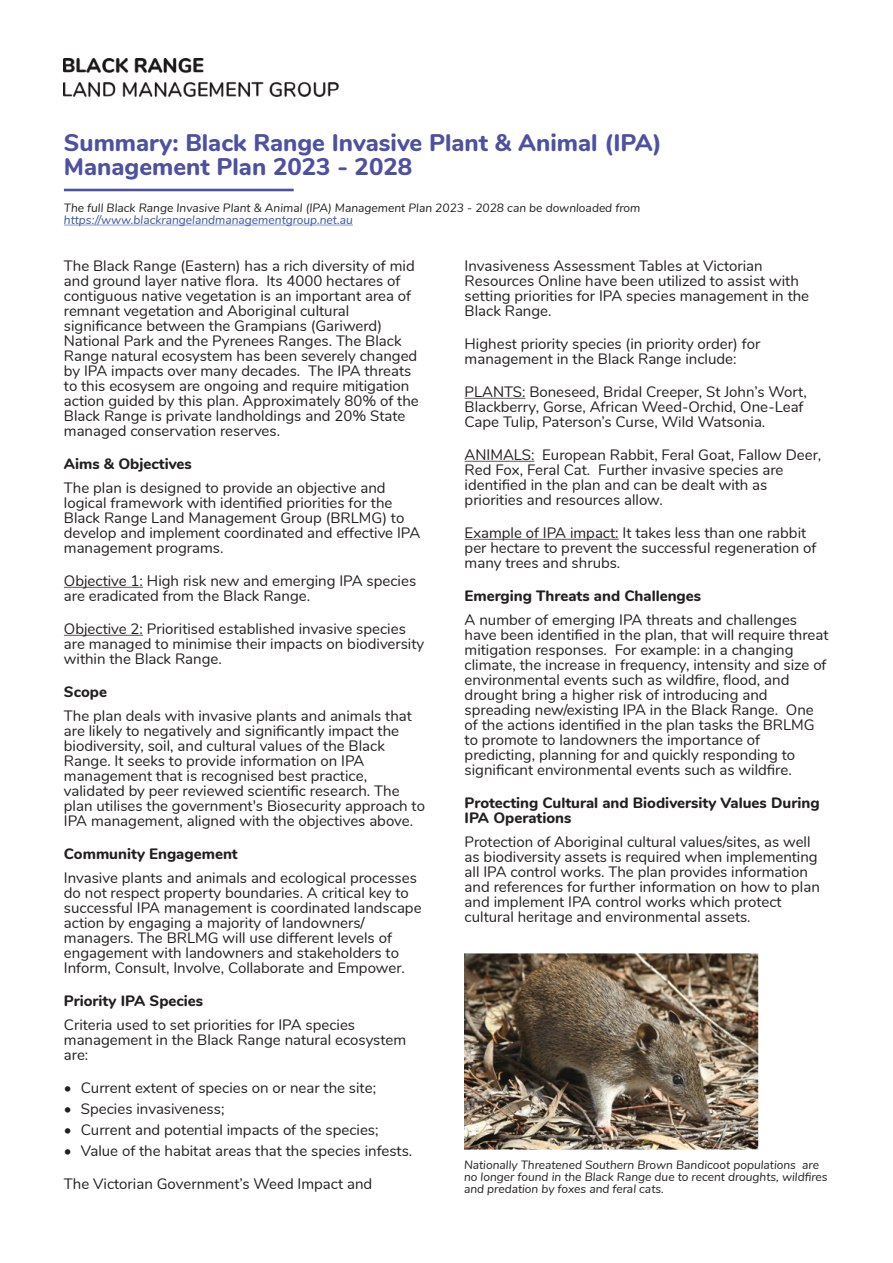
<style>
.page{position:relative;width:893px;height:1263px;background:#fff}
.page>*{position:absolute;margin:0;border:0;box-sizing:border-box;transform-origin:0 0}
.t1{font:800 24px/24px "Nunito";color:#4e50a2}
.t2{font:15px/15px "Nunito";color:#231f20}
.t3{font:800 15px/15px "Nunito";color:#231f20}
.t4{font:italic 12px/12px "Nunito";color:#231f20}
.t5{font:italic 12px "Nunito";color:#3a53a4}
</style>
<div class="page">
<hr style="left:64px;top:587px;width:79px;height:1px;background:#231f20;border-radius:50%">
<hr style="left:64px;top:635px;width:79px;height:1px;background:#231f20;border-radius:50%">
<hr style="left:465px;top:398px;width:60px;height:1px;background:#231f20;border-radius:50%">
<hr style="left:465px;top:461px;width:69px;height:1px;background:#231f20;border-radius:50%">
<hr style="left:465px;top:539px;width:154px;height:1px;background:#231f20;border-radius:50%">
<img style="left:464px;top:953px;width:294px;height:196px">
<svg style="left:64px;top:225px;width:289px;height:1px"></svg>
<hr style="left:64px;top:189px;width:230px;height:2px;background:#4e50a2">
<img style="left:64px;top:58px;width:275px;height:38px">
<h1 class="t1" style="left:64px;top:132px;width:599px">Summary: Black Range Invasive Plant &amp; Animal (IPA)<br>Management Plan 2023 - 2028</h1>
<p class="t4" style="left:64px;top:202px;width:578px">The full Black Range Invasive Plant &amp; Animal (IPA) Management Plan 2023 - 2028 can be downloaded from</p>
<p class="t5" style="left:64px;top:212px;width:291px">https://www.blackrangelandmanagementgroup.net.au</p>
<p class="t2" style="left:64px;top:258px;width:356px">The Black Range (Eastern) has a rich diversity of mid and ground layer native flora. Its 4000 hectares of contiguous native vegetation is an important area of remnant vegetation and Aboriginal cultural significance between the Grampians (Gariwerd)<br>National Park and the Pyrenees Ranges. The Black Range natural ecosystem has been severely changed by IPA impacts over many decades. The IPA threats to this ecosysem are ongoing and require mitigation action guided by this plan. Approximately 80% of the Black Range is private landholdings and 20% State managed conservation reserves.</p>
<p class="t3" style="left:64px;top:456px;width:130px">Aims &amp; Objectives</p>
<p class="t2" style="left:64px;top:480px;width:358px">The plan is designed to provide an objective and logical framework with identified priorities for the Black Range Land Management Group (BRLMG) to develop and implement coordinated and effective IPA management programs.</p>
<p class="t2" style="left:64px;top:573px;width:354px">Objective 1: High risk new and emerging IPA species are eradicated from the Black Range.</p>
<p class="t2" style="left:64px;top:621px;width:362px">Objective 2: Prioritised established invasive species are managed to minimise their impacts on biodiversity within the Black Range.</p>
<p class="t3" style="left:64px;top:684px;width:45px">Scope</p>
<p class="t2" style="left:64px;top:708px;width:363px">The plan deals with invasive plants and animals that are likely to negatively and significantly impact the biodiversity, soil, and cultural values of the Black Range. It seeks to provide information on IPA management that is recognised best practice, validated by peer reviewed scientific research. The plan utilises the government's Biosecurity approach to IPA management, aligned with the objectives above.</p>
<p class="t3" style="left:64px;top:846px;width:175px">Community Engagement</p>
<p class="t2" style="left:64px;top:870px;width:359px">Invasive plants and animals and ecological processes do not respect property boundaries. A critical key to successful IPA management is coordinated landscape action by engaging a majority of landowners/ managers. The BRLMG will use different levels of engagement with landowners and stakeholders to Inform, Consult, Involve, Collaborate and Empower.</p>
<p class="t3" style="left:64px;top:993px;width:141px">Priority IPA Species</p>
<p class="t2" style="left:64px;top:1017px;width:344px">Criteria used to set priorities for IPA species management in the Black Range natural ecosystem are:</p>
<p class="t2" style="left:64px;top:1080px;width:314px">• Current extent of species on or near the site;</p>
<p class="t2" style="left:64px;top:1101px;width:162px">• Species invasiveness;</p>
<p class="t2" style="left:64px;top:1122px;width:316px">• Current and potential impacts of the species;</p>
<p class="t2" style="left:64px;top:1143px;width:350px">• Value of the habitat areas that the species infests.</p>
<p class="t2" style="left:64px;top:1176px;width:310px">The Victorian Government’s Weed Impact and</p>
<p class="t2" style="left:465px;top:258px;width:346px">Invasiveness Assessment Tables at Victorian Resources Online have been utilized to assist with setting priorities for IPA species management in the Black Range.</p>
<p class="t2" style="left:465px;top:336px;width:297px">Highest priority species (in priority order) for management in the Black Range include:</p>
<p class="t2" style="left:465px;top:384px;width:344px">PLANTS: Boneseed, Bridal Creeper, St John’s Wort,<br>Blackberry, Gorse, African Weed-Orchid, One-Leaf<br>Cape Tulip, Paterson’s Curse, Wild Watsonia.</p>
<p class="t2" style="left:465px;top:447px;width:358px">ANIMALS: European Rabbit, Feral Goat, Fallow Deer, Red Fox, Feral Cat. Further invasive species are identified in the plan and can be dealt with as priorities and resources allow.</p>
<p class="t2" style="left:465px;top:525px;width:353px">Example of IPA impact: It takes less than one rabbit per hectare to prevent the successful regeneration of many trees and shrubs.</p>
<p class="t3" style="left:465px;top:588px;width:238px">Emerging Threats and Challenges</p>
<p class="t2" style="left:465px;top:612px;width:365px">A number of emerging IPA threats and challenges have been identified in the plan, that will require threat mitigation responses. For example: in a changing climate, the increase in frequency, intensity and size of environmental events such as wildfire, flood, and drought bring a higher risk of introducing and spreading new/existing IPA in the Black Range. One of the actions identified in the plan tasks the BRLMG to promote to landowners the importance of predicting, planning for and quickly responding to significant environmental events such as wildfire.</p>
<p class="t3" style="left:465px;top:795px;width:356px">Protecting Cultural and Biodiversity Values During<br>IPA Operations</p>
<p class="t2" style="left:465px;top:834px;width:357px">Protection of Aboriginal cultural values/sites, as well as biodiversity assets is required when implementing all IPA control works. The plan provides information and references for further information on how to plan and implement IPA control works which protect cultural heritage and environmental assets.</p>
<p class="t4" style="left:464px;top:1159px;width:365px">Nationally Threatened Southern Brown Bandicoot populations are no longer found in the Black Range due to recent droughts, wildfires and predation by foxes and feral cats.</p>
</div>
